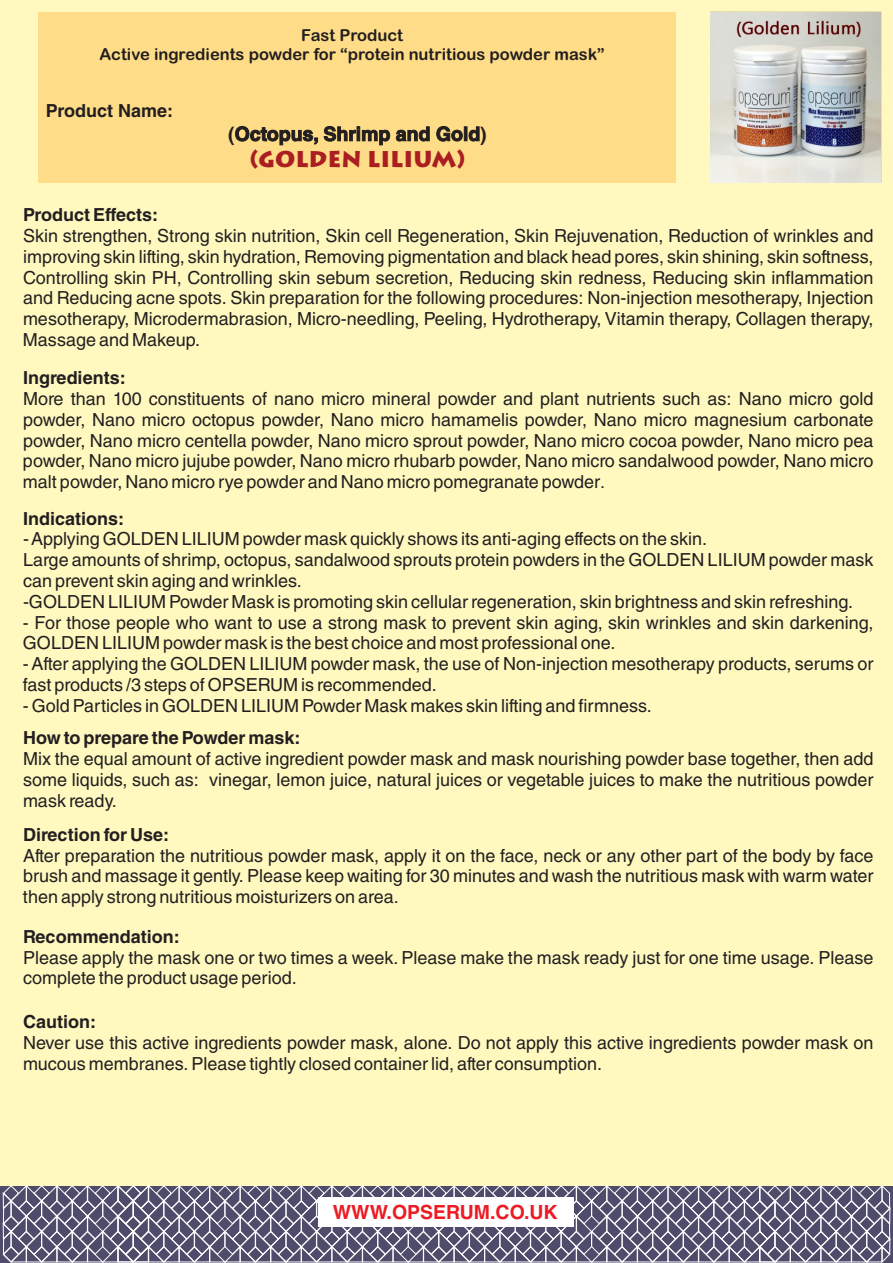
<style>
.page{position:relative;width:893px;height:1263px;background:#fff9c0}
.page>*{position:absolute;margin:0;border:0;box-sizing:border-box;transform-origin:0 0}
.t1{font:900 22.5px "Lithos Pro";color:#aa1e22}
.t2{font:700 19.5px "Helvetica LT Std";color:#231f20}
.t3{font:700 19.5px "Helvetica LT Std";color:#ed1c24}
.t4{font:18px/20.9px "Helvetica LT Std";color:#231f20}
.t5{font:700 18px "Helvetica LT Std";color:#231f20}
.t6{font:16.5px/19px "Arial Rounded MT Bold";color:#231f20;text-align:center}
.s1{font-family:"Arial"}
</style>
<div class="page">
<div style="left:38px;top:13px;width:638px;height:170px;background:#fd8"></div>
<svg style="left:3px;top:1185px;width:887px;height:78px;background:#7a778e"></svg>
<div style="left:319px;top:1197px;width:255px;height:30px;background:#fff"></div>
<img style="left:710px;top:12px;width:171px;height:170px">
<p class="t6" style="left:99px;top:27px;width:507px">Fast Product<br>Active ingredients powder for “protein nutritious powder mask”</p>
<p class="t5" style="left:46px;top:104px;width:129px">Product Name:</p>
<p class="t2" style="left:228px;top:127px;width:260px">(Octopus, Shrimp and Gold)</p>
<p class="t1" style="left:250px;top:151px;width:216px">(GOLDEN LILIUM)</p>
<p class="t5" style="left:23px;top:208px;width:137px">Product Effects:</p>
<p class="t4" style="left:23px;top:228px;width:852px;text-align:justify">Skin strengthen, Strong skin nutrition, Skin cell Regeneration, Skin Rejuvenation, Reduction of wrinkles and improving skin lifting, skin hydration, Removing pigmentation and black head pores, skin shining, skin softness, Controlling skin PH, Controlling skin sebum secretion, Reducing skin redness, Reducing skin inflammation and Reducing acne spots. Skin preparation for the following procedures: Non-injection mesotherapy, Injection mesotherapy, Microdermabrasion, Micro-needling, Peeling, Hydrotherapy, Vitamin therapy, Collagen therapy, Massage and Makeup.</p>
<p class="t5" style="left:23px;top:371px;width:104px">Ingredients:</p>
<p class="t4" style="left:23px;top:390px;width:852px;text-align:justify">More than 100 constituents of nano micro mineral powder and plant nutrients such as: Nano micro gold powder, Nano micro octopus powder, Nano micro hamamelis powder, Nano micro magnesium carbonate powder, Nano micro centella powder, Nano micro sprout powder, Nano micro cocoa powder, Nano micro pea powder, Nano micro jujube powder, Nano micro rhubarb powder, Nano micro sandalwood powder, Nano micro malt powder, Nano micro rye powder and Nano micro pomegranate powder<span class="s1">.</span></p>
<p class="t5" style="left:23px;top:512px;width:103px">Indications:</p>
<p class="t4" style="left:23px;top:531px;width:852px">- Applying GOLDEN LILIUM powder mask quickly shows its anti-aging effects on the skin.<br>Large amounts of shrimp, octopus, sandalwood sprouts protein powders in the GOLDEN LILIUM powder mask can prevent skin aging and wrinkles.<br>-GOLDEN LILIUM Powder Mask is promoting skin cellular regeneration, skin brightness and skin refreshing.</p>
<p class="t4" style="left:23px;top:614px;width:852px">- For those people who want to use a strong mask to prevent skin aging, skin wrinkles and skin darkening,<br>GOLDEN LILIUM powder mask is the best choice and most professional one.</p>
<p class="t4" style="left:23px;top:656px;width:852px">- After applying the GOLDEN LILIUM powder mask, the use of Non-injection mesotherapy products, serums or fast products <span class="s1">/</span>3 steps of OPSERUM is recommended.</p>
<p class="t4" style="left:23px;top:697px;width:630px">- Gold Particles in GOLDEN LILIUM Powder Mask makes skin lifting and firmness.</p>
<p class="t5" style="left:23px;top:731px;width:279px">How to prepare the Powder mask:</p>
<p class="t4" style="left:23px;top:750px;width:852px;text-align:justify">Mix the equal amount of active ingredient powder mask and mask nourishing powder base together, then add some liquids, such as: vinegar, lemon juice, natural juices or vegetable juices to make the nutritious powder mask ready.</p>
<p class="t5" style="left:23px;top:828px;width:148px">Direction for Use:</p>
<p class="t4" style="left:23px;top:847px;width:852px;text-align:justify">After preparation the nutritious powder mask, apply it on the face, neck or any other part of the body by face brush and massage it gently. Please keep waiting for 30 minutes and wash the nutritious mask with warm water then apply strong nutritious moisturizers on area.</p>
<p class="t5" style="left:23px;top:930px;width:158px">Recommendation:</p>
<p class="t4" style="left:23px;top:949px;width:852px">Please apply the mask one or two times a week. Please make the mask ready just for one time usage. Please complete the product usage period.</p>
<p class="t5" style="left:23px;top:1015px;width:74px">Caution:</p>
<p class="t4" style="left:23px;top:1035px;width:852px">Never use this active ingredients powder mask, alone. Do not apply this active ingredients powder mask on mucous membranes. Please tightly closed container lid, after consumption.</p>
<p class="t3" style="left:333px;top:1204px;width:226px">WWW.OPSERUM.CO.UK</p>
</div>
